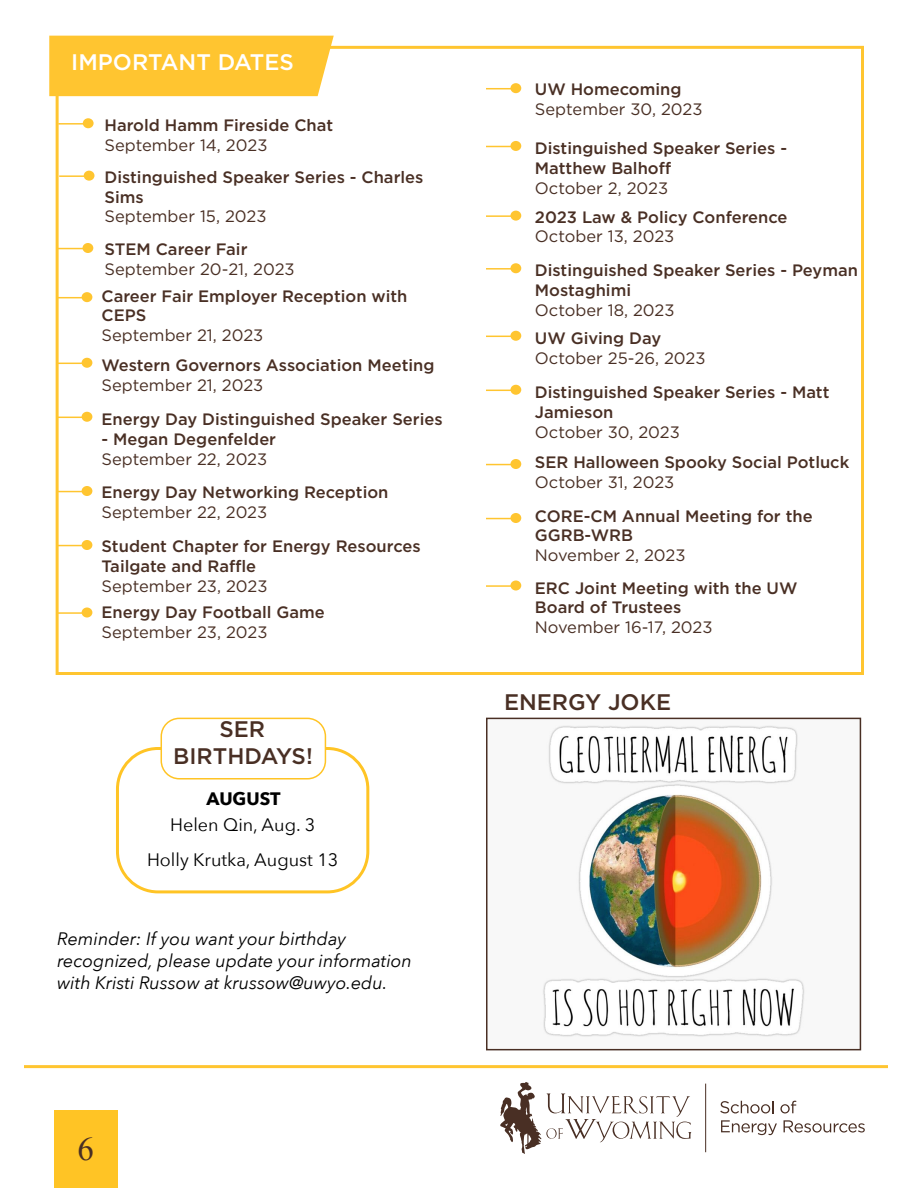
<style>
.page{position:relative;width:918px;height:1188px;background:#fff}
.page>*{position:absolute;margin:0;border:0;box-sizing:border-box;transform-origin:0 0}
.t1{font:33px "Times New Roman";color:#492f24}
.t2{font:500 22.5px/27px "Gotham";color:#492f24;text-align:center}
.t3{font:500 22.5px "Gotham";color:#fff}
.t4{font:italic 18px/21.6px "Avenir Next";color:#000}
.t5{font:18px/35.1px "Avenir Next";color:#000;text-align:center}
.t6{font:700 18px "Avenir Next";color:#000}
.t7{font:500 16.5px/19.8px "Gotham";color:#492f24}
.t8{font:16.5px "Gotham";color:#492f24}
</style>
<div class="page">
<div style="left:54px;top:1111px;width:63px;height:77px;background:#ffc425"></div>
<hr style="left:24px;top:1065px;width:864px;height:3px;background:#ffc530">
<hr style="left:705px;top:1084px;width:1px;height:68px;background:#492f24">
<svg style="left:720px;top:1101px;width:54px;height:12px"></svg>
<svg style="left:780px;top:1101px;width:16px;height:12px"></svg>
<svg style="left:721px;top:1120px;width:56px;height:15px"></svg>
<svg style="left:784px;top:1120px;width:81px;height:13px"></svg>
<svg style="left:500px;top:1082px;width:191px;height:72px"></svg>
<div style="left:49px;top:36px;width:285px;height:60px;background:#ffc530"></div>
<div style="left:84px;top:171px;width:11px;height:10px;background:#ffc530;border-radius:50%"></div>
<hr style="left:59px;top:175px;width:26px;height:2px;background:#ffc530">
<div style="left:82px;top:292px;width:10px;height:10px;background:#ffc530;border-radius:50%"></div>
<svg style="left:57px;top:297px;width:25px;height:1px"></svg>
<div style="left:83px;top:118px;width:11px;height:10px;background:#ffc530;border-radius:50%"></div>
<hr style="left:58px;top:123px;width:26px;height:2px;background:#ffc530">
<div style="left:83px;top:243px;width:10px;height:10px;background:#ffc530;border-radius:50%"></div>
<svg style="left:58px;top:248px;width:25px;height:1px"></svg>
<div style="left:510px;top:83px;width:11px;height:10px;background:#ffc530;border-radius:50%"></div>
<svg style="left:486px;top:88px;width:24px;height:1px"></svg>
<img style="left:543px;top:725px;width:262px;height:312px">
<div style="left:486px;top:718px;width:375px;height:332px;border:2px solid #492f24"></div>
<div style="left:510px;top:141px;width:11px;height:10px;background:#ffc530;border-radius:50%"></div>
<svg style="left:486px;top:146px;width:24px;height:1px"></svg>
<div style="left:510px;top:211px;width:11px;height:10px;background:#ffc530;border-radius:50%"></div>
<hr style="left:486px;top:215px;width:26px;height:2px;background:#ffc530">
<div style="left:116px;top:747px;width:253px;height:146px;border:3px solid #ffc425;border-radius:40px"></div>
<div style="left:161px;top:718px;width:164px;height:61px;background:#fff;border-radius:18px"></div>
<div style="left:161px;top:718px;width:165px;height:62px;border:2px solid #ffc425;border-radius:18px"></div>
<div style="left:82px;top:358px;width:10px;height:10px;background:#ffc530;border-radius:50%"></div>
<svg style="left:57px;top:363px;width:25px;height:1px"></svg>
<div style="left:82px;top:412px;width:10px;height:10px;background:#ffc530;border-radius:50%"></div>
<svg style="left:57px;top:417px;width:25px;height:1px"></svg>
<div style="left:82px;top:486px;width:10px;height:10px;background:#ffc530;border-radius:50%"></div>
<svg style="left:57px;top:491px;width:25px;height:1px"></svg>
<div style="left:82px;top:540px;width:10px;height:10px;background:#ffc530;border-radius:50%"></div>
<svg style="left:57px;top:545px;width:25px;height:1px"></svg>
<div style="left:82px;top:607px;width:10px;height:11px;background:#ffc530;border-radius:50%"></div>
<hr style="left:57px;top:612px;width:26px;height:2px;background:#ffc530">
<div style="left:510px;top:263px;width:11px;height:10px;background:#ffc530;border-radius:50%"></div>
<hr style="left:486px;top:268px;width:26px;height:2px;background:#ffc530">
<div style="left:510px;top:331px;width:11px;height:10px;background:#ffc530;border-radius:50%"></div>
<svg style="left:486px;top:336px;width:24px;height:1px"></svg>
<div style="left:510px;top:385px;width:11px;height:10px;background:#ffc530;border-radius:50%"></div>
<svg style="left:486px;top:390px;width:24px;height:1px"></svg>
<div style="left:510px;top:459px;width:11px;height:10px;background:#ffc530;border-radius:50%"></div>
<svg style="left:486px;top:464px;width:24px;height:1px"></svg>
<div style="left:510px;top:513px;width:11px;height:10px;background:#ffc530;border-radius:50%"></div>
<svg style="left:486px;top:518px;width:24px;height:1px"></svg>
<div style="left:510px;top:580px;width:11px;height:11px;background:#ffc530;border-radius:50%"></div>
<hr style="left:486px;top:585px;width:26px;height:2px;background:#ffc530">
<h2 class="t3" style="left:71px;top:48px;width:224px">IMPORTANT DATES</h2>
<p class="t7" style="left:104px;top:115px;width:230px">Harold Hamm Fireside Chat</p>
<p class="t8" style="left:104px;top:134px;width:165px">September 14, 2023</p>
<p class="t7" style="left:104px;top:167px;width:320px">Distinguished Speaker Series - Charles<br>Sims</p>
<p class="t8" style="left:104px;top:206px;width:164px">September 15, 2023</p>
<p class="t7" style="left:104px;top:239px;width:145px">STEM Career Fair</p>
<p class="t8" style="left:104px;top:259px;width:192px">September 20-21, 2023</p>
<p class="t7" style="left:102px;top:286px;width:307px">Career Fair Employer Reception with<br>CEPS</p>
<p class="t8" style="left:102px;top:325px;width:163px">September 21, 2023</p>
<p class="t7" style="left:102px;top:355px;width:334px">Western Governors Association Meeting</p>
<p class="t8" style="left:102px;top:374px;width:163px">September 21, 2023</p>
<p class="t7" style="left:102px;top:409px;width:343px">Energy Day Distinguished Speaker Series</p>
<p class="t7" style="left:102px;top:429px;width:176px">- Megan Degenfelder</p>
<p class="t8" style="left:102px;top:448px;width:167px">September 22, 2023</p>
<p class="t7" style="left:102px;top:482px;width:289px">Energy Day Networking Reception</p>
<p class="t8" style="left:102px;top:502px;width:167px">September 22, 2023</p>
<p class="t7" style="left:102px;top:536px;width:321px">Student Chapter for Energy Resources<br>Tailgate and Raffle</p>
<p class="t8" style="left:102px;top:575px;width:168px">September 23, 2023</p>
<p class="t7" style="left:102px;top:602px;width:225px">Energy Day Football Game</p>
<p class="t8" style="left:102px;top:621px;width:168px">September 23, 2023</p>
<h2 class="t2" style="left:173px;top:715px;width:141px">SER<br>BIRTHDAYS!</h2>
<p class="t6" style="left:207px;top:783px;width:76px">AUGUST</p>
<p class="t5" style="left:147px;top:807px;width:193px">Helen Qin, Aug. 3<br>Holly Krutka, August 13</p>
<p class="t4" style="left:57px;top:928px;width:356px">Reminder: If you want your birthday recognized, please update your information with Kristi Russow at krussow@uwyo.edu.</p>
<h1 class="t1" style="left:77px;top:1126px;width:18px">6</h1>
<p class="t7" style="left:535px;top:79px;width:148px">UW Homecoming</p>
<p class="t8" style="left:535px;top:98px;width:169px">September 30, 2023</p>
<p class="t7" style="left:535px;top:138px;width:254px">Distinguished Speaker Series -<br>Matthew Balhoff</p>
<p class="t8" style="left:535px;top:177px;width:135px">October 2, 2023</p>
<p class="t7" style="left:535px;top:207px;width:254px">2023 Law &amp; Policy Conference</p>
<p class="t8" style="left:535px;top:226px;width:141px">October 13, 2023</p>
<p class="t7" style="left:535px;top:261px;width:325px">Distinguished Speaker Series - Peyman<br>Mostaghimi</p>
<p class="t8" style="left:535px;top:300px;width:141px">October 18, 2023</p>
<p class="t7" style="left:535px;top:328px;width:128px">UW Giving Day</p>
<p class="t8" style="left:535px;top:347px;width:172px">October 25-26, 2023</p>
<p class="t7" style="left:535px;top:382px;width:296px">Distinguished Speaker Series - Matt<br>Jamieson</p>
<p class="t8" style="left:535px;top:421px;width:146px">October 30, 2023</p>
<p class="t7" style="left:535px;top:452px;width:316px">SER Halloween Spooky Social Potluck</p>
<p class="t8" style="left:535px;top:472px;width:141px">October 31, 2023</p>
<p class="t7" style="left:535px;top:506px;width:279px">CORE-CM Annual Meeting for the<br>GGRB-WRB</p>
<p class="t8" style="left:535px;top:545px;width:152px">November 2, 2023</p>
<p class="t7" style="left:535px;top:578px;width:264px">ERC Joint Meeting with the UW<br>Board of Trustees</p>
<p class="t8" style="left:535px;top:617px;width:179px">November 16-17, 2023</p>
<h2 class="t2" style="left:504px;top:688px;width:169px">ENERGY JOKE</h2>
</div>
